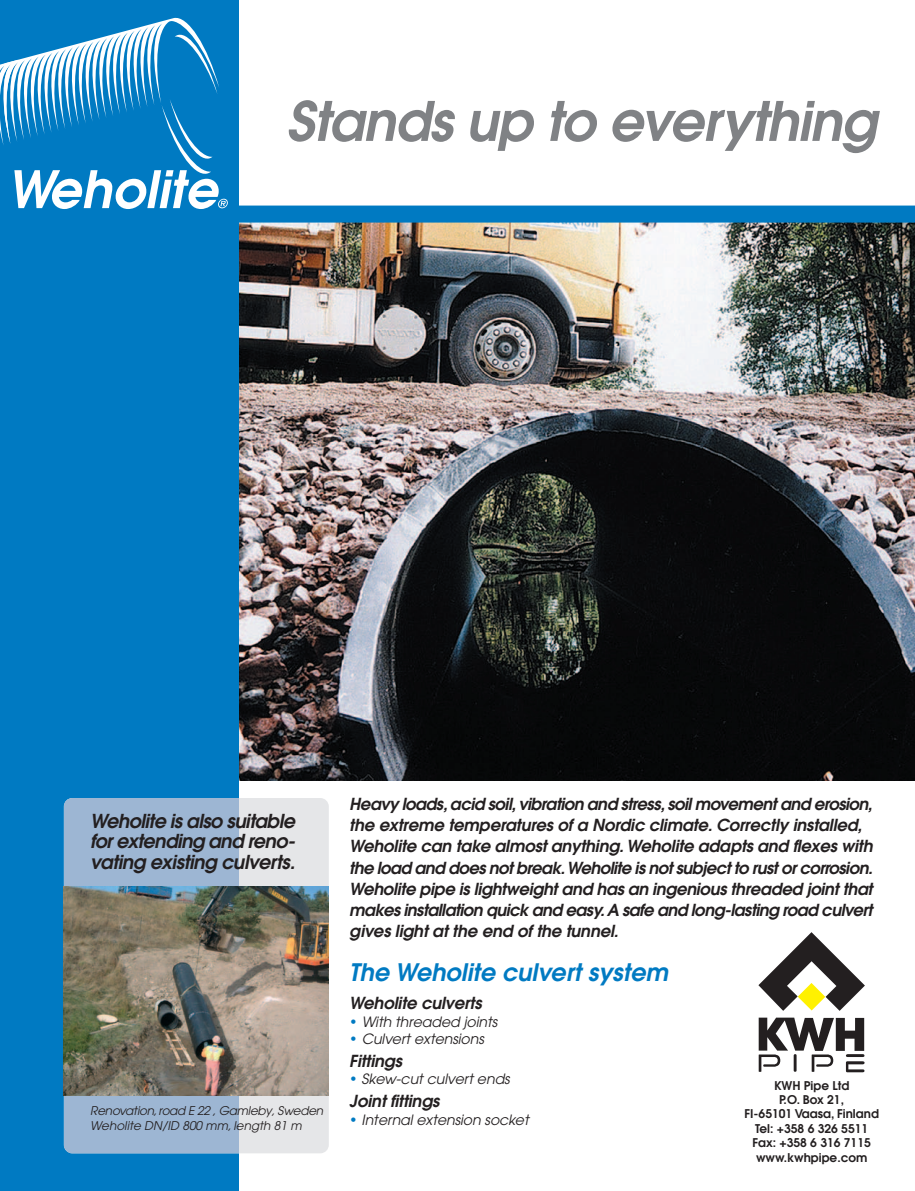
<style>
.page{position:relative;width:915px;height:1191px;background:#fff}
.page>*{position:absolute;margin:0;border:0;box-sizing:border-box;transform-origin:0 0}
.t1{font:italic 600 54px "Avant Garde";letter-spacing:-.02em;color:#808285}
.t2{font:italic 600 24px "Avant Garde";color:#007ac2}
.t3{font:italic 600 19.05px/20.7px "Avant Garde";letter-spacing:-.03em;color:#231f20;text-align:justify}
.t4{font:italic 600 16.5px/21px "Avant Garde";letter-spacing:-.015em;color:#231f20}
.t5{font:italic 14.1px "Avant Garde";letter-spacing:-.005em;color:#231f20}
.t6{font:600 12px/14.4px "Avant Garde";color:#231f20;text-align:center}
.t7{font:italic 12px/15px "Avant Garde";color:#231f20}
.s1{font-style:normal;color:#007ac2}
</style>
<div class="page">
<img style="left:238px;top:222px;width:676px;height:558px">
<div style="left:0;top:0;width:238px;height:1191px;background:#007ac2"></div>
<div style="left:235px;top:205px;width:679px;height:17px;background:#007ac2"></div>
<svg style="left:758px;top:1017px;width:106px;height:55px"></svg>
<svg style="left:758px;top:932px;width:106px;height:78px"></svg>
<div style="left:64px;top:798px;width:265px;height:355px;background:#e5e6e8;border-radius:9px"></div>
<div style="left:64px;top:798px;width:174px;height:355px;background:#9db6d3"></div>
<img style="left:64px;top:886px;width:265px;height:209px">
<svg style="left:0;top:17px;width:228px;height:192px"></svg>
<h1 class="t1" style="left:286px;top:101px;width:600px">Stands up to everything</h1>
<p class="t3" style="left:90px;top:812px;width:209px">Weholite is also suitable forextending and reno&shy;vating existing culverts.</p>
<p class="t7" style="left:90px;top:1104px;width:236px">Renovation,road E 22 ,Gamleby,Sweden<br>Weholite DN/ID 800 mm,length 81 m</p>
<p class="t4" style="left:349px;top:795px;width:527px">Heavy loads,acid soil,vibration and stress,soilmovement and erosion, the extreme temperatures of a Nordic climate.Correctly installed, Weholite can take almost anything.Weholite adapts and flexes with the load and does not break.Weholite is not subject to rust orcorrosion.<br>Weholite pipe is lightweight and has an ingenious threaded joint that makes installation quick and easy.A safe and long-lasting road culvert gives light at the end of the tunnel.</p>
<h2 class="t2" style="left:349px;top:963px;width:324px">The Weholite culvert system</h2>
<p class="t4" style="left:349px;top:993px;width:137px">Weholite culverts</p>
<p class="t5" style="left:349px;top:1016px;width:152px"><span class="s1">•</span> With threaded joints</p>
<p class="t5" style="left:349px;top:1033px;width:138px"><span class="s1">•</span> Culvert extensions</p>
<p class="t4" style="left:349px;top:1051px;width:57px">Fittings</p>
<p class="t5" style="left:349px;top:1074px;width:164px"><span class="s1">•</span> Skew-cut culvert ends</p>
<p class="t4" style="left:349px;top:1091px;width:94px">Joint fittings</p>
<p class="t5" style="left:349px;top:1114px;width:181px"><span class="s1">•</span> Internal extension socket</p>
<p class="t6" style="left:744px;top:1079px;width:136px">KWH Pipe Ltd<br>P.O. Box 21,<br>FI-65101 Vaasa, Finland<br>Tel: +358 6 326 5511<br>Fax: +358 6 316 7115 www.kwhpipe.com</p>
</div>
